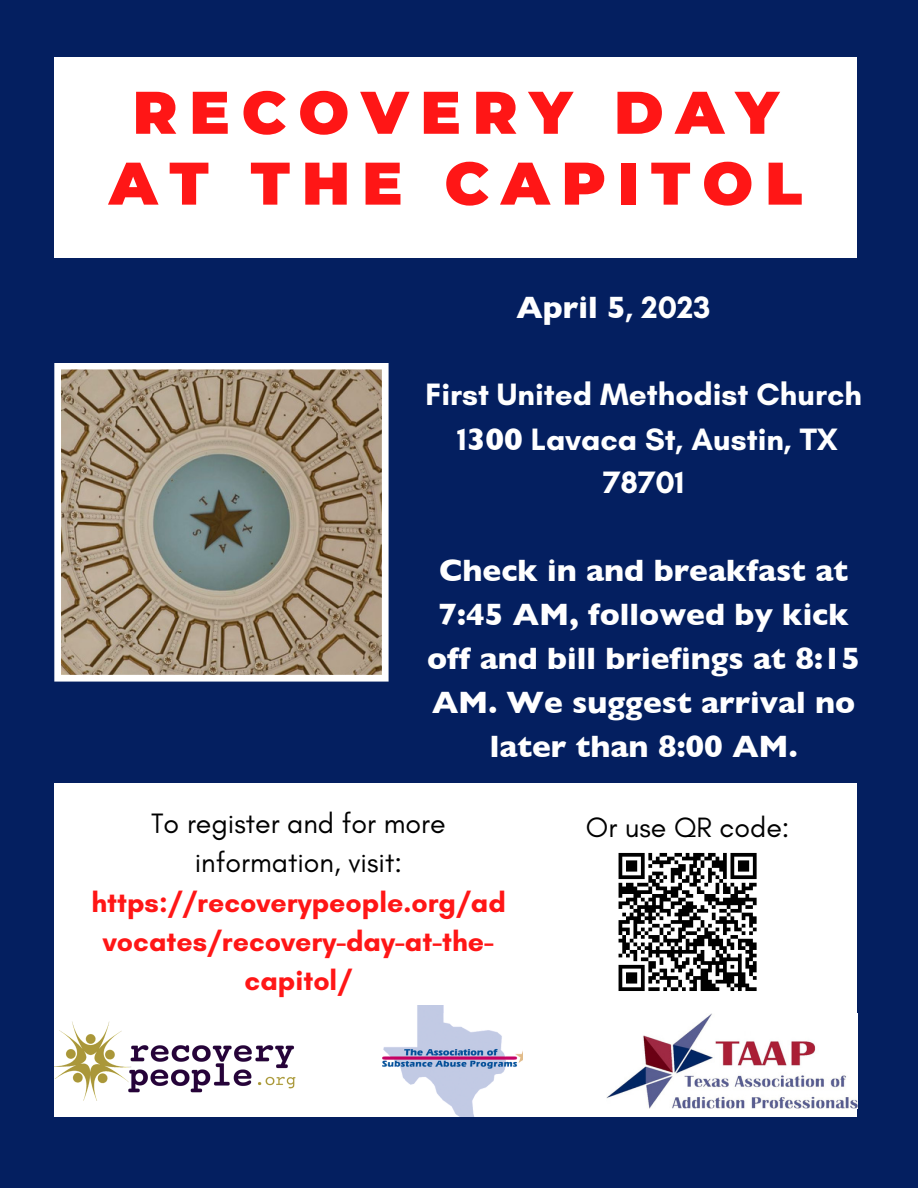
<style>
.page{position:relative;width:918px;height:1188px;background:#041f60}
.page>*{position:absolute;margin:0;border:0;box-sizing:border-box;transform-origin:0 0}
.t1{font:900 60px/70.8px "Montserrat";letter-spacing:.2em;color:#ff1616;text-align:center}
.t2{font:700 31.5px/43.8px "Gill Sans";color:#fff;text-align:center}
.t3{font:700 31.5px/44px "Glacial Indifference";color:#fff;text-align:center}
.t4{font:700 28.5px/39.3px "Glacial Indifference";color:#ff1616;text-align:center}
.t5{font:28.5px/39.3px "Glacial Indifference";color:#000;text-align:center}
.s1{font-family:"Glacial Indifference"}
.s2{font-family:"Gill Sans"}
</style>
<div class="page">
<div style="left:54px;top:57px;width:802px;height:1060px;background:#fff"></div>
<div style="left:34px;top:258px;width:843px;height:524px;background:#041f60"></div>
<svg style="left:54px;top:363px;width:335px;height:319px;background:#a49885"></svg>
<svg style="left:618px;top:852px;width:139px;height:139px"></svg>
<img style="left:54px;top:1021px;width:242px;height:80px">
<img style="left:383px;top:1005px;width:139px;height:112px">
<img style="left:606px;top:1014px;width:251px;height:94px">
<h1 class="t1" style="left:109px;top:77px;width:695px">RECOVERY DAY<br>AT THE CAPITOL</h1>
<p class="t2" style="left:517px;top:285px;width:195px">April 5<span class="s1">, 2023</span></p>
<p class="t3" style="left:426px;top:372px;width:438px">First United Methodist Church<br>1<span class="s2">300</span> Lavaca St, Austin, TX<br>78701</p>
<p class="t2" style="left:427px;top:548px;width:435px">Check in and breakfast at<br>7:45 AM, followed by kick off and bill briefings at 8:15<br>AM. We suggest arrival no later than 8:00 AM.</p>
<p class="t5" style="left:151px;top:803px;width:296px">To register and for more information, visit:</p>
<p class="t4" style="left:91px;top:882px;width:416px">https://recoverypeople.org/ad vocates/recovery-day-at-the&shy;capitol/</p>
<p class="t5" style="left:586px;top:807px;width:205px">Or use QR code:</p>
</div>
